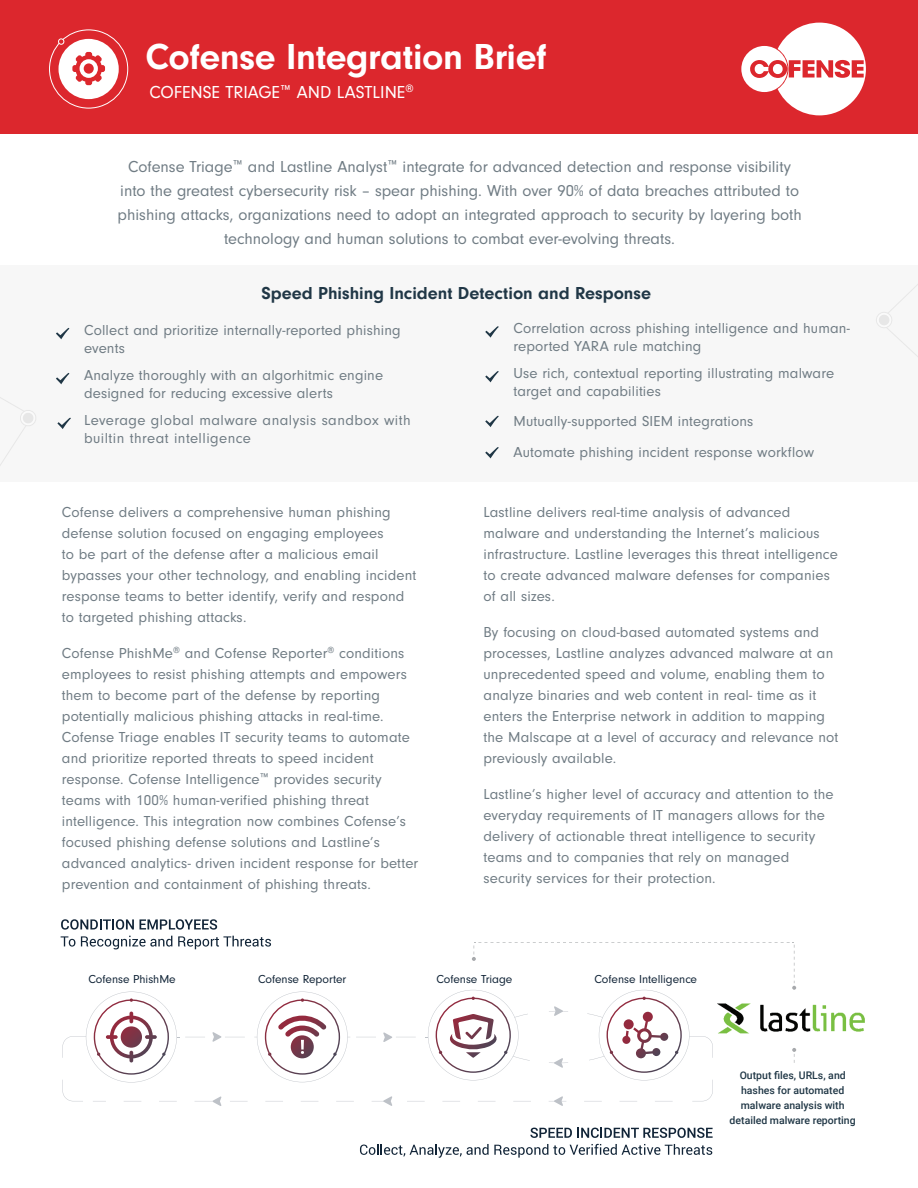
<style>
.page{position:relative;width:918px;height:1188px;background:#fff}
.page>*{position:absolute;margin:0;border:0;box-sizing:border-box;transform-origin:0 0}
.t1{font:700 37.5px "Neuzeit Gro";letter-spacing:-.01em;color:#fff}
.t2{font:700 18px "Neuzeit Gro";color:#203746}
.t3{font:18px "Neuzeit Gro";color:#fff}
.t4{font:16.5px "Neuzeit Gro";color:#707c84}
.t5{font:15px/21px "Neuzeit Gro";letter-spacing:.01em;color:#707c84}
.t6{font:15px/18px "Neuzeit Gro";letter-spacing:.03em;color:#707c84}
.t7{font:12px "Neuzeit Gro";color:#112437}
.t8{font:500 10.5px/15px "Roboto";color:#203746;text-align:center}
.s1{font-family:"Roboto"}
</style>
<div class="page">
<svg style="left:61px;top:919px;width:73px;height:11px"></svg>
<svg style="left:140px;top:919px;width:77px;height:11px"></svg>
<svg style="left:530px;top:1128px;width:183px;height:10px"></svg>
<svg style="left:360px;top:1144px;width:352px;height:14px"></svg>
<svg style="left:61px;top:936px;width:735px;height:170px"></svg>
<img style="left:716px;top:1001px;width:149px;height:34px">
<div style="left:0;top:265px;width:918px;height:217px;background:#f7f7f7"></div>
<svg style="left:0;top:397px;width:36px;height:69px"></svg>
<svg style="left:876px;top:284px;width:42px;height:73px"></svg>
<svg style="left:56px;top:328px;width:13px;height:11px"></svg>
<svg style="left:56px;top:373px;width:13px;height:11px"></svg>
<svg style="left:57px;top:418px;width:14px;height:11px"></svg>
<svg style="left:485px;top:326px;width:14px;height:12px"></svg>
<svg style="left:485px;top:371px;width:14px;height:11px"></svg>
<svg style="left:485px;top:416px;width:14px;height:11px"></svg>
<svg style="left:485px;top:447px;width:14px;height:11px"></svg>
<div style="left:0;top:0;width:918px;height:134px;background:#dc272d"></div>
<div style="left:59px;top:39px;width:60px;height:60px;background:#fff;border-radius:50%"></div>
<div style="left:49px;top:30px;width:79px;height:78px;border:1px solid #fff;border-radius:50%"></div>
<svg style="left:58px;top:39px;width:6px;height:6px"></svg>
<svg style="left:741px;top:23px;width:125px;height:92px"></svg>
<svg style="left:72px;top:52px;width:33px;height:33px"></svg>
<div style="left:84px;top:63px;width:10px;height:11px;background:#dc272d;border-radius:50%"></div>
<p class="t1" style="left:145px;top:35px;width:403px">Cofense Integration Brief</p>
<p class="t3" style="left:149px;top:82px;width:266px">COFENSE TRIAGE<span class="s1">™</span> AND LASTLINE<sup>®</sup></p>
<p class="t4" style="left:128px;top:157px;width:665px">Cofense Triage<span class="s1">™</span> and Lastline Analyst<span class="s1">™</span> integrate for advanced detection and response visibility</p>
<p class="t4" style="left:120px;top:181px;width:680px">into the greatest cybersecurity risk – spear phishing. With over 90% of data breaches attributed to</p>
<p class="t4" style="left:118px;top:205px;width:686px">phishing attacks, organizations need to adopt an integrated approach to security by layering both</p>
<p class="t4" style="left:224px;top:229px;width:453px">technology and human solutions to combat ever-evolving threats.</p>
<p class="t2" style="left:262px;top:283px;width:391px">Speed Phishing Incident Detection and Response</p>
<p class="t5" style="left:84px;top:321px;width:318px;line-height:18px">Collect and prioritize internally-reported phishing events</p>
<p class="t5" style="left:84px;top:367px;width:301px;line-height:18px">Analyze thoroughly with an algorhitmic engine designed for reducing excessive alerts</p>
<p class="t6" style="left:84px;top:412px;width:328px">Leverage global malware analysis sandbox with builtin threat intelligence</p>
<p class="t5" style="left:513px;top:320px;width:338px;line-height:18px">Correlation across phishing intelligence and human&shy;reported YARA rule matching</p>
<p class="t5" style="left:513px;top:365px;width:322px;line-height:18px">Use rich, contextual reporting illustrating malware target and capabilities</p>
<p class="t5" style="left:513px;top:411px;width:241px">Mutually-supported SIEM integrations</p>
<p class="t5" style="left:513px;top:442px;width:302px">Automate phishing incident response workflow</p>
<p class="t5" style="left:62px;top:502px;width:356px">Cofense delivers a comprehensive human phishing defense solution focused on engaging employees<br>to be part of the defense after a malicious email bypasses your other technology, and enabling incident response teams to better identify, verify and respond to targeted phishing attacks.</p>
<p class="t5" style="left:62px;top:643px;width:358px">Cofense PhishMe<sup>®</sup> and Cofense Reporter<sup>®</sup> conditions employees to resist phishing attempts and empowers them to become part of the defense by reporting potentially malicious phishing attacks in real-time.<br>Cofense Triage enables IT security teams to automate and prioritize reported threats to speed incident response. Cofense Intelligence<span class="s1">™</span> provides security teams with 100% human-verified phishing threat intelligence. This integration now combines Cofense’s focused phishing defense solutions and Lastline’s advanced analytics- driven incident response for better prevention and containment of phishing threats.</p>
<p class="t5" style="left:484px;top:502px;width:356px">Lastline delivers real-time analysis of advanced malware and understanding the Internet’s malicious infrastructure. Lastline leverages this threat intelligence to create advanced malware defenses for companies of all sizes.</p>
<p class="t5" style="left:484px;top:622px;width:356px">By focusing on cloud-based automated systems and processes, Lastline analyzes advanced malware at an unprecedented speed and volume, enabling them to analyze binaries and web content in real- time as it enters the Enterprise network in addition to mapping the Malscape at a level of accuracy and relevance not previously available.</p>
<p class="t5" style="left:484px;top:784px;width:352px">Lastline’s higher level of accuracy and attention to the everyday requirements of IT managers allows for the delivery of actionable threat intelligence to security teams and to companies that rely on managed security services for their protection.</p>
<p class="t7" style="left:88px;top:973px;width:89px">Cofense PhishMe</p>
<p class="t7" style="left:258px;top:973px;width:90px">Cofense Reporter</p>
<p class="t7" style="left:436px;top:973px;width:78px">Cofense Triage</p>
<p class="t7" style="left:594px;top:973px;width:104px">Cofense Intelligence</p>
<p class="t8" style="left:730px;top:1067px;width:128px">Output files, URLs, and hashes for automated malware analysis with detailed malware reporting</p>
</div>
